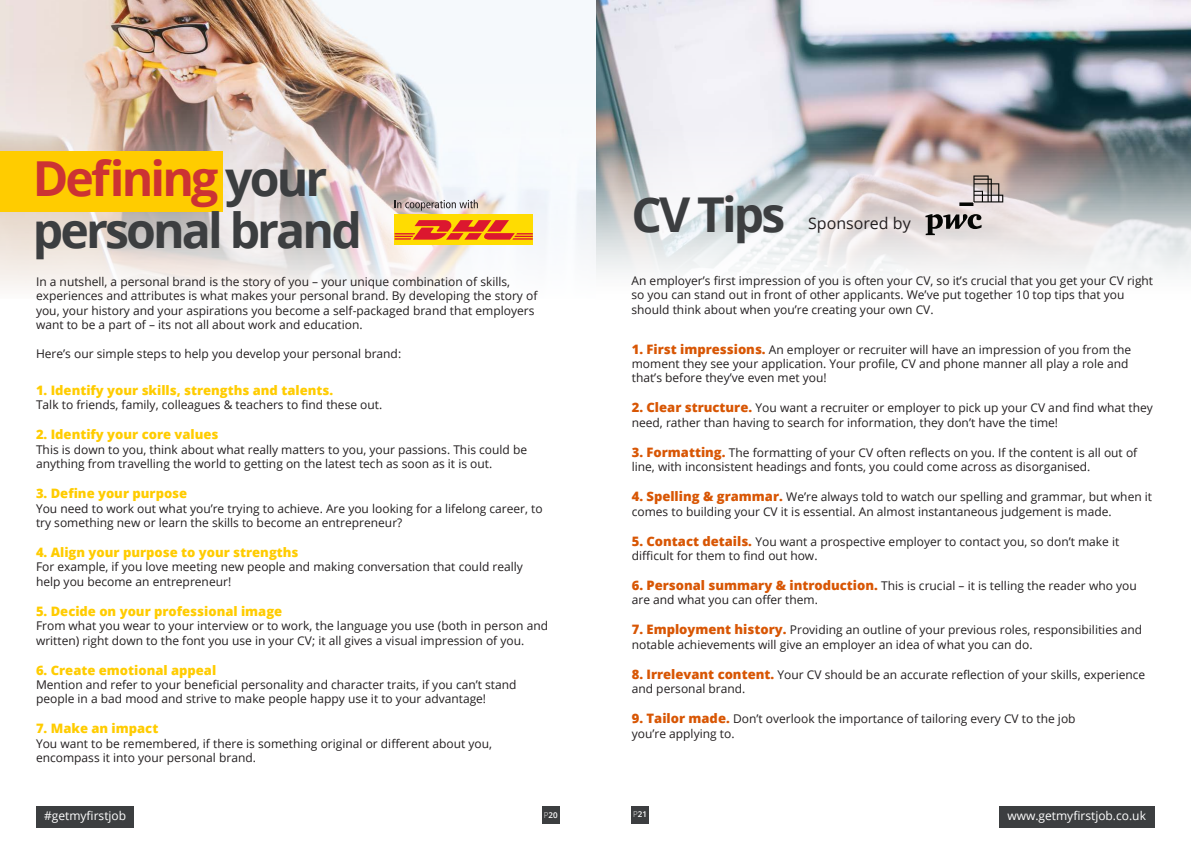
<style>
.page{position:relative;width:1191px;height:842px;background:#fff}
.page>*{position:absolute;margin:0;border:0;box-sizing:border-box;transform-origin:0 0}
.t1{font:700 48.2px/51.2px "Open Sans";letter-spacing:-.06em;color:#3c3e40}
.t2{font:700 48px "Open Sans";letter-spacing:-.06em;color:#3c3e40}
.t3{font:16px "Open Sans";color:#231f20}
.t4{font:800 13px "Open Sans";color:#fc0}
.t5{font:12px/14.4px "Open Sans";color:#231f20}
.t6{font:12px "Open Sans";color:#fff}
.t7{font:600 8px "Open Sans";color:#fff}
.s1{color:#c33}
.s2{font-weight:800;font-size:13px;color:#d85604}
.s3{font-weight:300}
</style>
<div class="page">
<img style="left:595px;top:0;width:596px;height:273px">
<img style="left:0;top:0;width:595px;height:291px">
<div style="left:0;top:151px;width:222px;height:61px;background:#fc0"></div>
<div style="left:395px;top:215px;width:138px;height:30px;background:#ffdc01"></div>
<svg style="left:395px;top:220px;width:138px;height:20px"></svg>
<svg style="left:395px;top:200px;width:83px;height:11px"></svg>
<svg style="left:925px;top:175px;width:78px;height:60px;background:#bfb5b3"></svg>
<div style="left:999px;top:806px;width:156px;height:21px;background:#3c3e40"></div>
<div style="left:36px;top:806px;width:98px;height:21px;background:#3c3e40"></div>
<div style="left:542px;top:806px;width:17px;height:17px;background:#3c3e40"></div>
<div style="left:631px;top:806px;width:18px;height:17px;background:#3c3e40"></div>
<p class="t1" style="left:33px;top:152px;width:330px"><span class="s1">Defining</span> your personal brand</p>
<p class="t5" style="left:36px;top:274px;width:503px">In a nutshell, a personal brand is the story of you – your unique combination of skills, experiences and attributes is what makes your personal brand. By developing the story of you, your history and your aspirations you become a self-packaged brand that employers want to be a part of – its not all about work and education.</p>
<p class="t5" style="left:36px;top:346px;width:367px">Here’s our simple steps to help you develop your personal brand:</p>
<p class="t4" style="left:36px;top:380px;width:298px">1. Identify your skills, strengths and talents.</p>
<p class="t5" style="left:36px;top:397px;width:348px">Talk to friends, family, colleagues &amp; teachers to find these out.</p>
<p class="t4" style="left:36px;top:425px;width:184px">2. Identify your core values</p>
<p class="t5" style="left:36px;top:442px;width:492px">This is down to you, think about what really matters to you, your passions. This could be anything from travelling the world to getting on the latest tech as soon as it is out.</p>
<p class="t4" style="left:36px;top:483px;width:153px">3. Define your purpose</p>
<p class="t5" style="left:36px;top:501px;width:508px">You need to work out what you’re trying to achieve. Are you looking for a lifelong career, to try something new or learn the skills to become an entrepreneur?</p>
<p class="t4" style="left:36px;top:542px;width:264px">4. Align your purpose to your strengths</p>
<p class="t5" style="left:36px;top:559px;width:488px">For example, if you love meeting new people and making conversation that could really</p>
<p class="t5" style="left:36px;top:574px;width:197px">help you become an entrepreneur!</p>
<p class="t4" style="left:36px;top:601px;width:248px">5. Decide on your professional image</p>
<p class="t5" style="left:36px;top:618px;width:513px">From what you wear to your interview or to work, the language you use (both in person and</p>
<p class="t5" style="left:36px;top:633px;width:490px">written) right down to the font you use in your CV; it all gives a visual impression of you.</p>
<p class="t4" style="left:36px;top:660px;width:182px">6. Create emotional appeal</p>
<p class="t5" style="left:36px;top:677px;width:482px">Mention and refer to your beneficial personality and character traits, if you can’t stand</p>
<p class="t5" style="left:36px;top:691px;width:452px">people in a bad mood and strive to make people happy use it to your advantage!</p>
<p class="t4" style="left:36px;top:719px;width:124px">7. Make an impact</p>
<p class="t5" style="left:36px;top:736px;width:458px">You want to be remembered, if there is something original or different about you,</p>
<p class="t5" style="left:36px;top:750px;width:221px">encompass it into your personal brand.</p>
<p class="t2" style="left:631px;top:180px;width:155px">CV Tips</p>
<p class="t3" style="left:808px;top:212px;width:104px">Sponsored by</p>
<p class="t5" style="left:631px;top:273px;width:523px">An employer’s first impression of you is often your CV, so it’s crucial that you get your CV right so you can stand out in front of other applicants. We’ve put together 10 top tips that you should think about when you’re creating your own CV.</p>
<p class="t5" style="left:632px;top:342px;width:501px"><span class="s2">1. First impressions.</span> An employer or recruiter will have an impression of you from the moment they see your application. Your profile, CV and phone manner all play a role and that’s before they’ve even met you!</p>
<p class="t5" style="left:632px;top:400px;width:522px"><span class="s2">2. Clear structure.</span> You want a recruiter or employer to pick up your CV and find what they need, rather than having to search for information, they don’t have the time!</p>
<p class="t5" style="left:632px;top:445px;width:507px"><span class="s2">3. Formatting.</span> The formatting of your CV often reflects on you. If the content is all out of line, with inconsistent headings and fonts, you could come across as disorganised.</p>
<p class="t5" style="left:632px;top:489px;width:522px"><span class="s2">4. Spelling &amp; grammar.</span> We’re always told to watch our spelling and grammar, but when it comes to building your CV it is essential. An almost instantaneous judgement is made.</p>
<p class="t5" style="left:632px;top:534px;width:489px"><span class="s2">5. Contact details.</span> You want a prospective employer to contact you, so don’t make it difficult for them to find out how.</p>
<p class="t5" style="left:632px;top:578px;width:506px"><span class="s2">6. Personal summary &amp; introduction.</span> This is crucial – it is telling the reader who you are and what you can offer them.</p>
<p class="t5" style="left:632px;top:622px;width:512px"><span class="s2">7. Employment history.</span> Providing an outline of your previous roles, responsibilities and notable achievements will give an employer an idea of what you can do.</p>
<p class="t5" style="left:632px;top:667px;width:515px"><span class="s2">8. Irrelevant content.</span> Your CV should be an accurate reflection of your skills, experience and personal brand.</p>
<p class="t5" style="left:632px;top:711px;width:445px"><span class="s2">9. Tailor made.</span> Don’t overlook the importance of tailoring every CV to the job</p>
<p class="t5" style="left:632px;top:726px;width:104px">you’re applying to.</p>
<p class="t6" style="left:44px;top:807px;width:84px">#getmyfirstjob</p>
<p class="t7" style="left:544px;top:809px;width:15px"><span class="s3">P</span>20</p>
<p class="t7" style="left:633px;top:809px;width:15px"><span class="s3">P</span>21</p>
<p class="t6" style="left:1007px;top:807px;width:140px">www.getmyfirstjob.co.uk</p>
</div>
